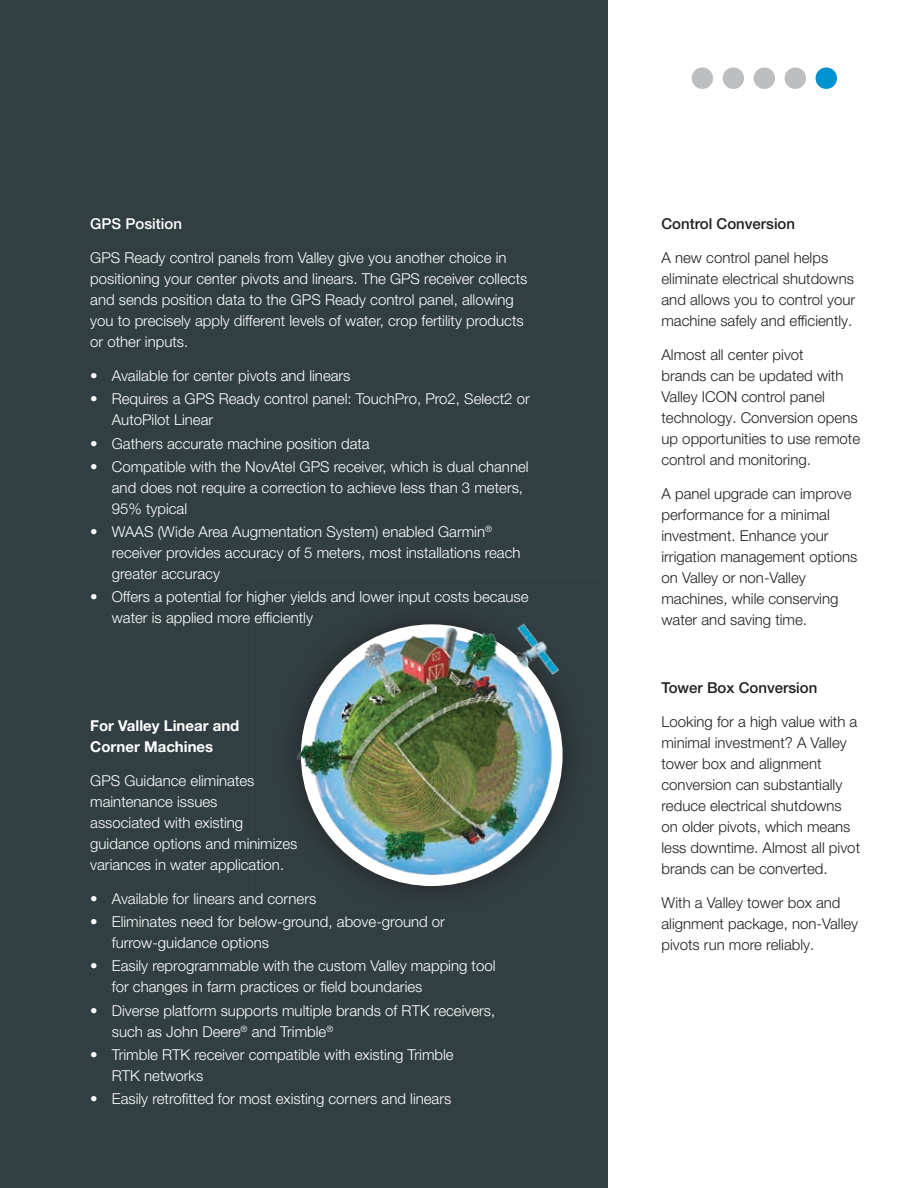
<style>
.page{position:relative;width:918px;height:1188px;background:#fff}
.page>*{position:absolute;margin:0;border:0;box-sizing:border-box;transform-origin:0 0}
.t1{font:300 15px/21px "Helvetica Neue LT Pro";color:#fff}
.t2{font:300 15px/21px "Helvetica Neue LT Pro";color:#231f20}
.t3{font:500 15px "Helvetica Neue LT Pro";color:#231f20}
.t4{font:700 15px/21px "Helvetica Neue LT Pro";color:#fff}
.t5{font:500 15px "Helvetica Neue LT Pro";color:#fff}
</style>
<div class="page">
<div style="left:0;top:0;width:608px;height:1188px;background:#313e42"></div>
<svg style="left:750px;top:67px;width:21px;height:22px"></svg>
<svg style="left:781px;top:67px;width:21px;height:22px"></svg>
<div style="left:692px;top:67px;width:21px;height:22px;background:#bcbec0;border-radius:50%"></div>
<div style="left:723px;top:67px;width:21px;height:22px;background:#bcbec0;border-radius:50%"></div>
<div style="left:754px;top:67px;width:21px;height:22px;background:#bcbec0;border-radius:50%"></div>
<div style="left:785px;top:67px;width:21px;height:22px;background:#bcbec0;border-radius:50%"></div>
<div style="left:816px;top:67px;width:21px;height:22px;background:#0093d1;border-radius:50%"></div>
<img style="left:297px;top:620px;width:270px;height:270px">
<p class="t5" style="left:90px;top:215px;width:93px">GPS Position</p>
<p class="t1" style="left:90px;top:247px;width:439px">GPS Ready control panels from Valley give you another choice in positioning your center pivots and linears. The GPS receiver collects and sends position data to the GPS Ready control panel, allowing you to precisely apply different levels of water, crop fertility products or other inputs.</p>
<p class="t1" style="left:90px;top:365px;width:262px">• Available for center pivots and linears</p>
<p class="t1" style="left:112px;top:388px;width:420px;text-indent:-22px">• Requires a GPS Ready control panel: TouchPro, Pro2, Select2 or<br>AutoPilot Linear</p>
<p class="t1" style="left:90px;top:433px;width:281px">• Gathers accurate machine position data</p>
<p class="t1" style="left:112px;top:456px;width:418px;text-indent:-22px">• Compatible with the NovAtel GPS receiver, which is dual channel and does not require a correction to achieve less than 3 meters,<br>95% typical</p>
<p class="t1" style="left:112px;top:521px;width:410px;text-indent:-22px">• WAAS (Wide Area Augmentation System) enabled Garmin<sup>® </sup>receiver provides accuracy of 5 meters, most installations reach greater accuracy</p>
<p class="t1" style="left:112px;top:586px;width:418px;text-indent:-22px">• Offers a potential for higher yields and lower input costs because water is applied more efficiently</p>
<p class="t4" style="left:90px;top:715px;width:151px">For Valley Linear and<br>Corner Machines</p>
<p class="t1" style="left:90px;top:770px;width:209px">GPS Guidance eliminates maintenance issues<br>associated with existing guidance options and minimizes variances in water application.</p>
<p class="t1" style="left:90px;top:888px;width:228px">• Available for linears and corners</p>
<p class="t1" style="left:112px;top:911px;width:335px;text-indent:-22px">• Eliminates need for below-ground, above-ground or furrow-guidance options</p>
<p class="t1" style="left:112px;top:955px;width:385px;text-indent:-22px">• Easily reprogrammable with the custom Valley mapping tool for changes in farm practices or field boundaries</p>
<p class="t1" style="left:112px;top:999px;width:385px;text-indent:-22px">• Diverse platform supports multiple brands of RTK receivers, such as John Deere<sup>®</sup> and Trimble<sup>®</sup></p>
<p class="t1" style="left:112px;top:1044px;width:343px;text-indent:-22px">• Trimble RTK receiver compatible with existing Trimble<br>RTK networks</p>
<p class="t1" style="left:90px;top:1088px;width:363px">• Easily retrofitted for most existing corners and linears</p>
<p class="t3" style="left:661px;top:215px;width:135px">Control Conversion</p>
<p class="t2" style="left:661px;top:247px;width:195px">A new control panel helps eliminate electrical shutdowns and allows you to control your machine safely and efficiently.</p>
<p class="t2" style="left:661px;top:344px;width:200px">Almost all center pivot<br>brands can be updated with<br>Valley ICON control panel technology. Conversion opens up opportunities to use remote control and monitoring.</p>
<p class="t2" style="left:661px;top:483px;width:197px">A panel upgrade can improve performance for a minimal investment. Enhance your irrigation management options on Valley or non-Valley machines, while conserving water and saving time.</p>
<p class="t3" style="left:661px;top:679px;width:157px">Tower Box Conversion</p>
<p class="t2" style="left:661px;top:711px;width:200px">Looking for a high value with a minimal investment? A Valley tower box and alignment conversion can substantially reduce electrical shutdowns on older pivots, which means less downtime. Almost all pivot brands can be converted.</p>
<p class="t2" style="left:661px;top:892px;width:198px">With a Valley tower box and alignment package, non-Valley pivots run more reliably.</p>
</div>
